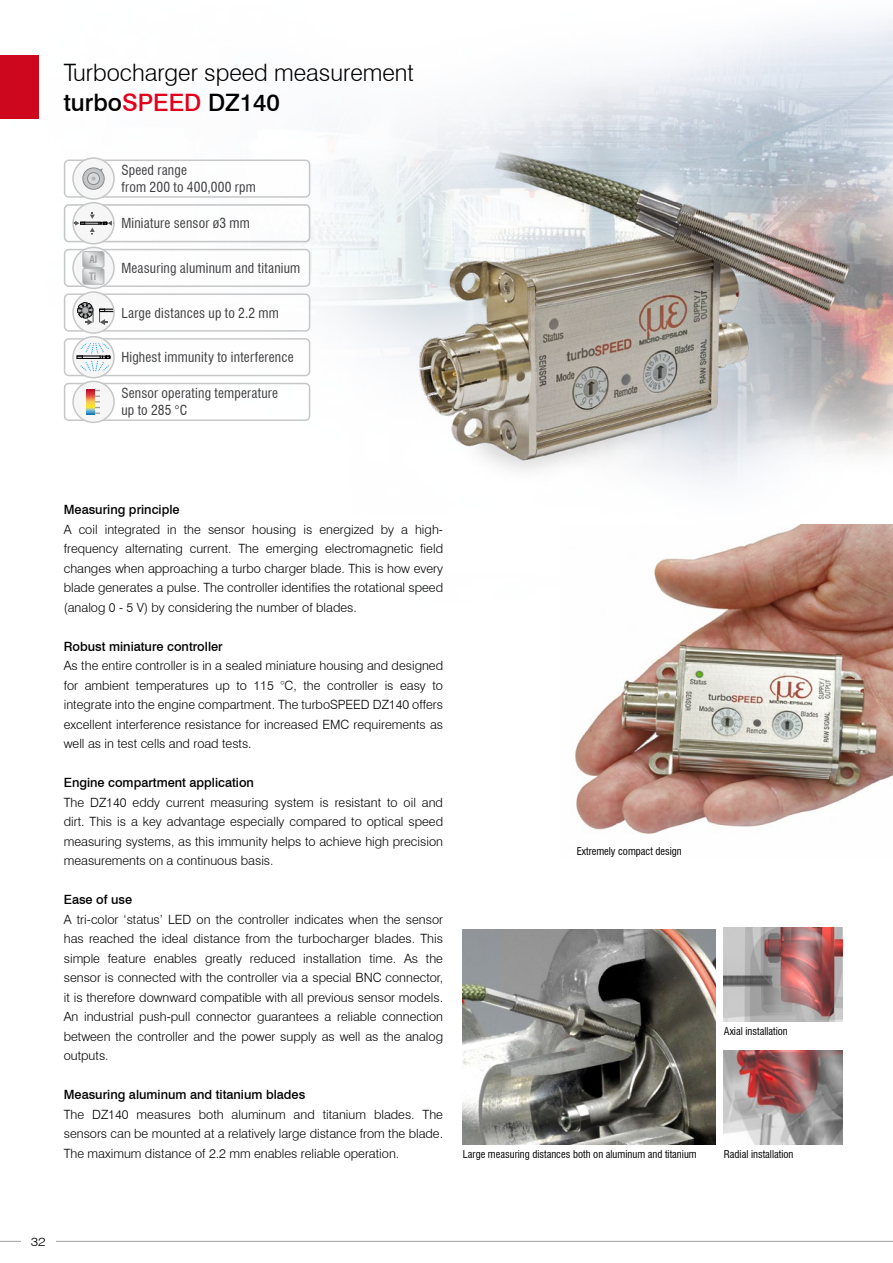
<style>
.page{position:relative;width:893px;height:1263px;background:#fff}
.page>*{position:absolute;margin:0;border:0;box-sizing:border-box;transform-origin:0 0}
.t1{font:300 24px/30px "Swiss 721 BT";color:#000}
.t2{font:condensed 13.5px/16.5px "Swiss 721 BT";letter-spacing:.015em;color:#3e3d40}
.t3{font:300 12.75px/19.5px "Swiss 721 BT";color:#000;text-align:justify}
.t4{font:500 12.75px "Swiss 721 BT";color:#000}
.t5{font:300 12px "Swiss 721 BT";color:#000;scale:1.18 1}
.t6{font:condensed 10.5px "Swiss 721 BT";color:#000}
.t7{font:700 condensed 10.05px "Swiss 721 BT";color:#9c9e9f}
.s1{font-weight:500}
.s2{font-weight:500;color:#e2001a}
</style>
<div class="page">
<img style="left:38px;top:18px;width:855px;height:405px">
<img style="left:371px;top:102px;width:522px;height:382px">
<img style="left:573px;top:524px;width:320px;height:310px">
<img style="left:463px;top:930px;width:253px;height:214px">
<img style="left:724px;top:928px;width:118px;height:93px">
<img style="left:724px;top:1051px;width:118px;height:93px">
<div style="left:65px;top:160px;width:245px;height:37px;background:#fff;border-radius:4px"></div>
<div style="left:64px;top:160px;width:246px;height:38px;border:2px solid #c6c7c8;border-radius:4px"></div>
<div style="left:73px;top:158px;width:41px;height:41px;background:#f6f6f6;border-radius:50%"></div>
<svg style="left:82px;top:167px;width:23px;height:23px"></svg>
<div style="left:72px;top:157px;width:43px;height:43px;border:2px solid #c6c7c8;border-radius:50%"></div>
<div style="left:65px;top:205px;width:245px;height:37px;background:#fff;border-radius:4px"></div>
<div style="left:64px;top:204px;width:246px;height:38px;border:2px solid #c6c7c8;border-radius:4px"></div>
<div style="left:73px;top:203px;width:41px;height:41px;background:#f6f6f6;border-radius:50%"></div>
<svg style="left:75px;top:212px;width:38px;height:22px"></svg>
<div style="left:72px;top:202px;width:43px;height:42px;border:2px solid #c6c7c8;border-radius:50%"></div>
<div style="left:65px;top:250px;width:245px;height:36px;background:#fff;border-radius:4px"></div>
<div style="left:64px;top:249px;width:246px;height:38px;border:2px solid #c6c7c8;border-radius:4px"></div>
<svg style="left:73px;top:247px;width:41px;height:41px"></svg>
<svg style="left:83px;top:253px;width:21px;height:31px"></svg>
<div style="left:83px;top:251px;width:21px;height:17px;border:1px solid #b1b3b4;border-radius:2px"></div>
<div style="left:72px;top:247px;width:43px;height:42px;border:2px solid #c6c7c8;border-radius:50%"></div>
<div style="left:65px;top:294px;width:245px;height:37px;background:#fff;border-radius:4px"></div>
<div style="left:64px;top:293px;width:246px;height:39px;border:2px solid #c6c7c8;border-radius:4px"></div>
<div style="left:73px;top:292px;width:41px;height:41px;background:#f6f6f6;border-radius:50%"></div>
<svg style="left:77px;top:302px;width:37px;height:23px"></svg>
<div style="left:72px;top:291px;width:43px;height:43px;border:2px solid #c6c7c8;border-radius:50%"></div>
<div style="left:65px;top:339px;width:245px;height:36px;background:#fff;border-radius:4px"></div>
<div style="left:64px;top:338px;width:246px;height:38px;border:2px solid #c6c7c8;border-radius:4px"></div>
<div style="left:73px;top:337px;width:41px;height:41px;background:#f6f6f6;border-radius:50%"></div>
<svg style="left:77px;top:343px;width:34px;height:29px"></svg>
<div style="left:72px;top:336px;width:43px;height:42px;border:2px solid #c6c7c8;border-radius:50%"></div>
<div style="left:65px;top:383px;width:245px;height:37px;background:#fff;border-radius:4px"></div>
<div style="left:64px;top:383px;width:246px;height:38px;border:2px solid #c6c7c8;border-radius:4px"></div>
<div style="left:73px;top:381px;width:41px;height:41px;background:#f6f6f6;border-radius:50%"></div>
<svg style="left:86px;top:390px;width:8px;height:24px"></svg>
<svg style="left:95px;top:390px;width:5px;height:24px"></svg>
<div style="left:72px;top:381px;width:43px;height:42px;border:2px solid #c6c7c8;border-radius:50%"></div>
<div style="left:0;top:55px;width:38px;height:64px;background:#cd071e"></div>
<hr style="left:0;top:1241px;width:893px;height:1px;background:#9c9e9f">
<div style="left:21px;top:1220px;width:34px;height:43px;background:#fff"></div>
<h1 class="t1" style="left:64px;top:58px;width:352px">Turbocharger speed measurement <span class="s1">turbo</span><span class="s2">SPEED</span> <span class="s1">DZ140</span></h1>
<p class="t7" style="left:89px;top:254px;width:9px">Al</p>
<p class="t7" style="left:89px;top:270px;width:9px">Ti</p>
<p class="t2" style="left:121px;top:162px;width:136px">Speed range<br>from 200 to 400,000 rpm</p>
<p class="t2" style="left:121px;top:215px;width:130px">Miniature sensor ø3 mm</p>
<p class="t2" style="left:121px;top:260px;width:180px">Measuring aluminum and titanium</p>
<p class="t2" style="left:121px;top:304px;width:159px">Large distances up to 2.2 mm</p>
<p class="t2" style="left:121px;top:349px;width:174px">Highest immunity to interference</p>
<p class="t2" style="left:121px;top:385px;width:158px">Sensor operating temperature up to 285 °C</p>
<p class="t4" style="left:64px;top:502px;width:117px">Measuring principle</p>
<p class="t3" style="left:64px;top:519px;width:381px">A coil integrated in the sensor housing is energized by a high&shy;frequency alternating current. The emerging electromagnetic field changes when approaching a turbo charger blade. This is how every blade generates a pulse. The controller identifies the rotational speed (analog 0 - 5 V) by considering the number of blades.</p>
<p class="t4" style="left:64px;top:638px;width:161px">Robust miniature controller</p>
<p class="t3" style="left:64px;top:656px;width:381px">As the entire controller is in a sealed miniature housing and designed for ambient temperatures up to 115 °C, the controller is easy to integrate into the engine compartment. The turboSPEED DZ140 offers excellent interference resistance for increased EMC requirements as well as in test cells and road tests.</p>
<p class="t4" style="left:64px;top:775px;width:192px">Engine compartment application</p>
<p class="t3" style="left:64px;top:792px;width:381px">The DZ140 eddy current measuring system is resistant to oil and dirt. This is a key advantage especially compared to optical speed measuring systems, as this immunity helps to achieve high precision measurements on a continuous basis.</p>
<p class="t4" style="left:64px;top:892px;width:70px">Ease of use</p>
<p class="t3" style="left:64px;top:909px;width:381px">A tri-color ‘status’ LED on the controller indicates when the sensor has reached the ideal distance from the turbocharger blades. This simple feature enables greatly reduced installation time. As the sensor is connected with the controller via a special BNC connector, it is therefore downward compatible with all previous sensor models.<br>An industrial push-pull connector guarantees a reliable connection between the controller and the power supply as well as the analog outputs.</p>
<p class="t4" style="left:64px;top:1087px;width:243px">Measuring aluminum and titanium blades</p>
<p class="t3" style="left:64px;top:1104px;width:381px">The DZ140 measures both aluminum and titanium blades. The sensors can be mounted at a relatively large distance from the blade.<br>The maximum distance of 2.2 mm enables reliable operation.</p>
<p class="t6" style="left:577px;top:845px;width:107px">Extremely compact design</p>
<p class="t6" style="left:463px;top:1148px;width:235px">Large measuring distances both on aluminum and titanium</p>
<p class="t6" style="left:724px;top:1025px;width:65px">Axial installation</p>
<p class="t6" style="left:724px;top:1148px;width:71px">Radial installation</p>
<p class="t5" style="left:31px;top:1235px;width:14px">32</p>
</div>
